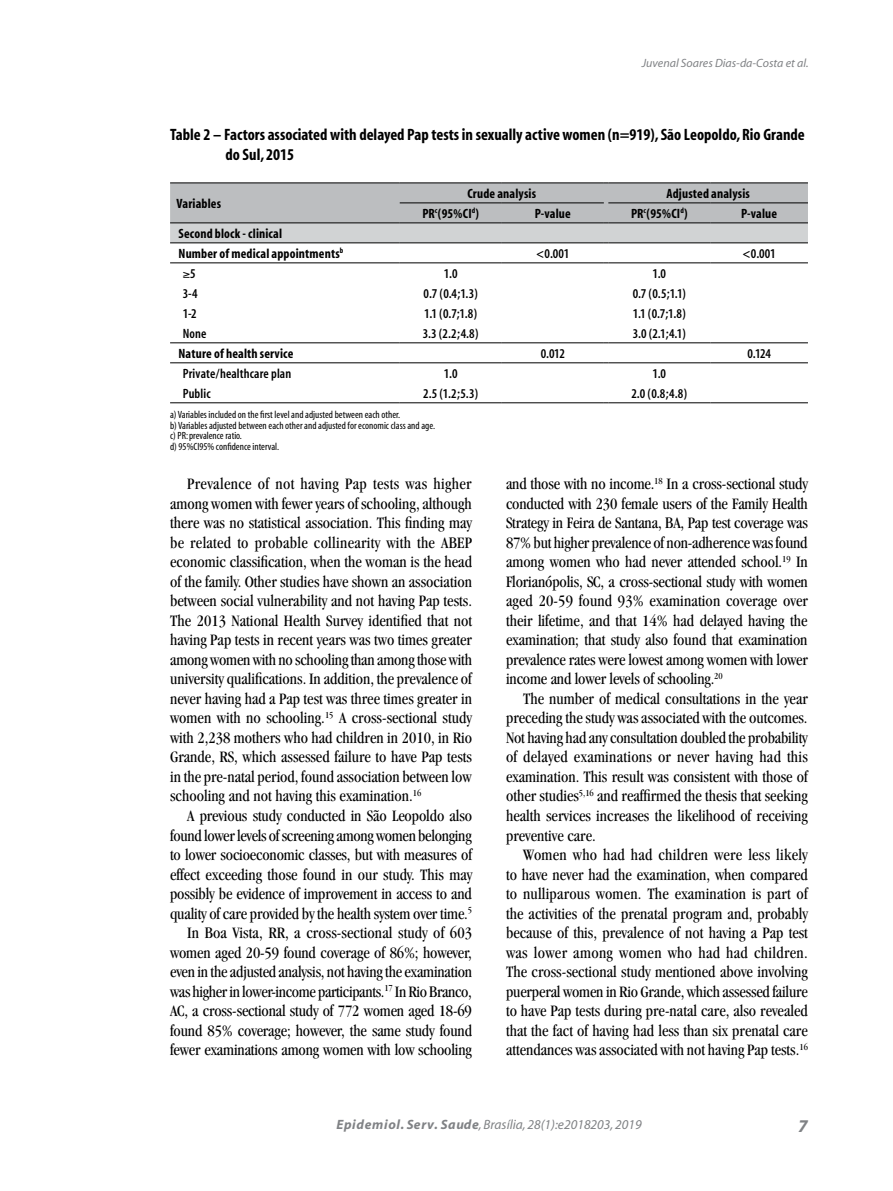
<style>
.page{position:relative;width:893px;height:1191px;background:#fff}
.page>*{position:absolute;margin:0;border:0;box-sizing:border-box;transform-origin:0 0}
.t1{font:italic 700 18px "Myriad";color:#808285}
.t2{font:condensed 16.5px/19.5px "Garamond";letter-spacing:-.01em;color:#000;text-align:justify}
.t3{font:700 condensed 16.5px/19.5px "Myriad";color:#000}
.t4{font:600 condensed 13.5px "Myriad";letter-spacing:.01em;color:#000}
.t5{font:700 condensed 13.5px/20px "Myriad";letter-spacing:.01em;color:#000}
.t6{font:italic 13.5px "Myriad";color:#808285}
.t7{font:italic 12px "Myriad";color:#808285}
.t8{font:condensed 10.5px/10.5px "Myriad";color:#000}
.s1{font-weight:700}
</style>
<div class="page">
<svg style="left:170px;top:182px;width:638px;height:62px;background:#b8babc"></svg>
<hr style="left:608px;top:243px;width:102px;height:1px;background:#000">
<hr style="left:710px;top:243px;width:98px;height:1px;background:#000">
<hr style="left:170px;top:263px;width:230px;height:1px;background:#000">
<hr style="left:400px;top:263px;width:102px;height:1px;background:#000">
<hr style="left:502px;top:263px;width:102px;height:1px;background:#000">
<hr style="left:608px;top:263px;width:102px;height:1px;background:#000">
<hr style="left:710px;top:263px;width:98px;height:1px;background:#000">
<hr style="left:170px;top:342px;width:230px;height:1px;background:#000">
<hr style="left:400px;top:342px;width:102px;height:1px;background:#000">
<hr style="left:502px;top:342px;width:102px;height:1px;background:#000">
<hr style="left:608px;top:342px;width:102px;height:1px;background:#000">
<hr style="left:710px;top:342px;width:98px;height:1px;background:#000">
<hr style="left:170px;top:362px;width:230px;height:1px;background:#000">
<hr style="left:400px;top:362px;width:102px;height:1px;background:#000">
<hr style="left:502px;top:362px;width:102px;height:1px;background:#000">
<hr style="left:608px;top:362px;width:102px;height:1px;background:#000">
<hr style="left:710px;top:362px;width:98px;height:1px;background:#000">
<hr style="left:170px;top:402px;width:230px;height:1px;background:#000">
<hr style="left:400px;top:402px;width:102px;height:1px;background:#000">
<hr style="left:502px;top:402px;width:102px;height:1px;background:#000">
<hr style="left:608px;top:402px;width:102px;height:1px;background:#000">
<hr style="left:710px;top:402px;width:98px;height:1px;background:#000">
<p class="t7" style="left:642px;top:57px;width:168px">Juvenal Soares Dias-da-Costa et al.</p>
<p class="t3" style="left:225px;top:125px;width:581px;text-indent:-55px">Table 2 – Factors associated with delayed Pap tests in sexually active women (n=919), São Leopoldo, Rio Grande do Sul, 2015</p>
<p class="t5" style="left:176px;top:194px;width:46px">Variables</p>
<p class="t5" style="left:467px;top:184px;width:70px">Crude analysis</p>
<p class="t5" style="left:666px;top:184px;width:85px">Adjusted analysis</p>
<p class="t5" style="left:422px;top:204px;width:58px">PR<sup>c</sup>(95%CI<sup>d</sup>)</p>
<p class="t5" style="left:535px;top:204px;width:37px">P-value</p>
<p class="t5" style="left:631px;top:204px;width:58px">PR<sup>c</sup>(95%CI<sup>d</sup>)</p>
<p class="t5" style="left:741px;top:204px;width:37px">P-value</p>
<p class="t5" style="left:179px;top:224px;width:166px">Second block - clinical<br>Number of medical appointments<sup>b</sup></p>
<p class="t4" style="left:536px;top:247px;width:35px">&lt;0.001</p>
<p class="t4" style="left:743px;top:247px;width:35px">&lt;0.001</p>
<p class="t4" style="left:183px;top:267px;width:14px">≥5</p>
<p class="t4" style="left:444px;top:267px;width:15px">1.0</p>
<p class="t4" style="left:653px;top:267px;width:15px">1.0</p>
<p class="t4" style="left:183px;top:287px;width:16px">3-4</p>
<p class="t4" style="left:424px;top:287px;width:56px">0.7 (0.4;1.3)</p>
<p class="t4" style="left:633px;top:287px;width:55px">0.7 (0.5;1.1)</p>
<p class="t4" style="left:183px;top:307px;width:15px">1-2</p>
<p class="t4" style="left:424px;top:307px;width:54px">1.1 (0.7;1.8)</p>
<p class="t4" style="left:633px;top:307px;width:54px">1.1 (0.7;1.8)</p>
<p class="t4" style="left:183px;top:327px;width:25px">None</p>
<p class="t4" style="left:423px;top:327px;width:57px">3.3 (2.2;4.8)</p>
<p class="t4" style="left:633px;top:327px;width:54px">3.0 (2.1;4.1)</p>
<p class="t5" style="left:179px;top:344px;width:116px">Nature of health service</p>
<p class="t4" style="left:541px;top:347px;width:26px">0.012</p>
<p class="t4" style="left:747px;top:347px;width:25px">0.124</p>
<p class="t4" style="left:183px;top:367px;width:110px">Private/healthcare plan</p>
<p class="t4" style="left:444px;top:367px;width:15px">1.0</p>
<p class="t4" style="left:653px;top:367px;width:15px">1.0</p>
<p class="t4" style="left:183px;top:386px;width:29px">Public</p>
<p class="t4" style="left:423px;top:386px;width:56px">2.5 (1.2;5.3)</p>
<p class="t4" style="left:631px;top:386px;width:57px">2.0 (0.8;4.8)</p>
<p class="t8" style="left:170px;top:410px;width:266px">a) Variables included on the first level and adjusted between each other.<br>b) Variables adjusted between each other and adjusted for economic class and age. c) PR: prevalence ratio.<br>d) 95%CI95% confidence interval.</p>
<p class="t2" style="left:170px;top:474px;width:304px;text-indent:17px">Prevalence of not having Pap tests was higher among women with fewer years of schooling, although there was no statistical association. This finding may be related to probable collinearity with the ABEP economic classification, when the woman is the head of the family. Other studies have shown an association between social vulnerability and not having Pap tests.<br>The 2013 National Health Survey identified that not having Pap tests in recent years was two times greater among women with no schooling than among those with university qualifications. In addition, the prevalence of never having had a Pap test was three times greater in women with no schooling.<sup>15</sup> A cross-sectional study with 2,238 mothers who had children in 2010, in Rio Grande, RS, which assessed failure to have Pap tests in the pre-natal period, found association between low schooling and not having this examination.<sup>16</sup></p>
<p class="t2" style="left:170px;top:806px;width:304px;text-align:right">A previous study conducted in São Leopoldo also found lower levels of screening among women belonging to lower socioeconomic classes, but with measures of effect exceeding those found in our study. This may possibly be evidence of improvement in access to and quality of care provided by the health system over time.<sup>5<br></sup>In Boa Vista, RR, a cross-sectional study of 603 women aged 20-59 found coverage of 86%; however, even in the adjusted analysis, not having the examination was higher in lower-income participants.<sup>17</sup> In Rio Branco, AC, a cross-sectional study of 772 women aged 18-69 found 85% coverage; however, the same study found fewer examinations among women with low schooling</p>
<p class="t2" style="left:506px;top:474px;width:304px">and those with no income.<sup>18</sup> In a cross-sectional study conducted with 230 female users of the Family Health Strategy in Feira de Santana, BA, Pap test coverage was 87% but higher prevalence of non-adherence was found among women who had never attended school.<sup>19</sup> In Florianópolis, SC, a cross-sectional study with women aged 20-59 found 93% examination coverage over their lifetime, and that 14% had delayed having the examination; that study also found that examination prevalence rates were lowest among women with lower income and lower levels of schooling.<sup>20</sup></p>
<p class="t2" style="left:506px;top:689px;width:303px;text-indent:17px">The number of medical consultations in the year preceding the study was associated with the outcomes.<br>Not having had any consultation doubled the probability of delayed examinations or never having had this examination. This result was consistent with those of other studies<sup>5,16</sup> and reaffirmed the thesis that seeking health services increases the likelihood of receiving preventive care.</p>
<p class="t2" style="left:506px;top:845px;width:303px;text-indent:17px">Women who had had children were less likely to have never had the examination, when compared to nulliparous women. The examination is part of the activities of the prenatal program and, probably because of this, prevalence of not having a Pap test was lower among women who had had children.<br>The cross-sectional study mentioned above involving puerperal women in Rio Grande, which assessed failure to have Pap tests during pre-natal care, also revealed that the fact of having had less than six prenatal care attendances was associated with not having Pap tests.<sup>16</sup></p>
<p class="t6" style="left:336px;top:1117px;width:307px"><span class="s1">Epidemiol. Serv. Saude</span>, Brasília, 28(1):e2018203, 2019</p>
<p class="t1" style="left:798px;top:1116px;width:11px">7</p>
</div>
